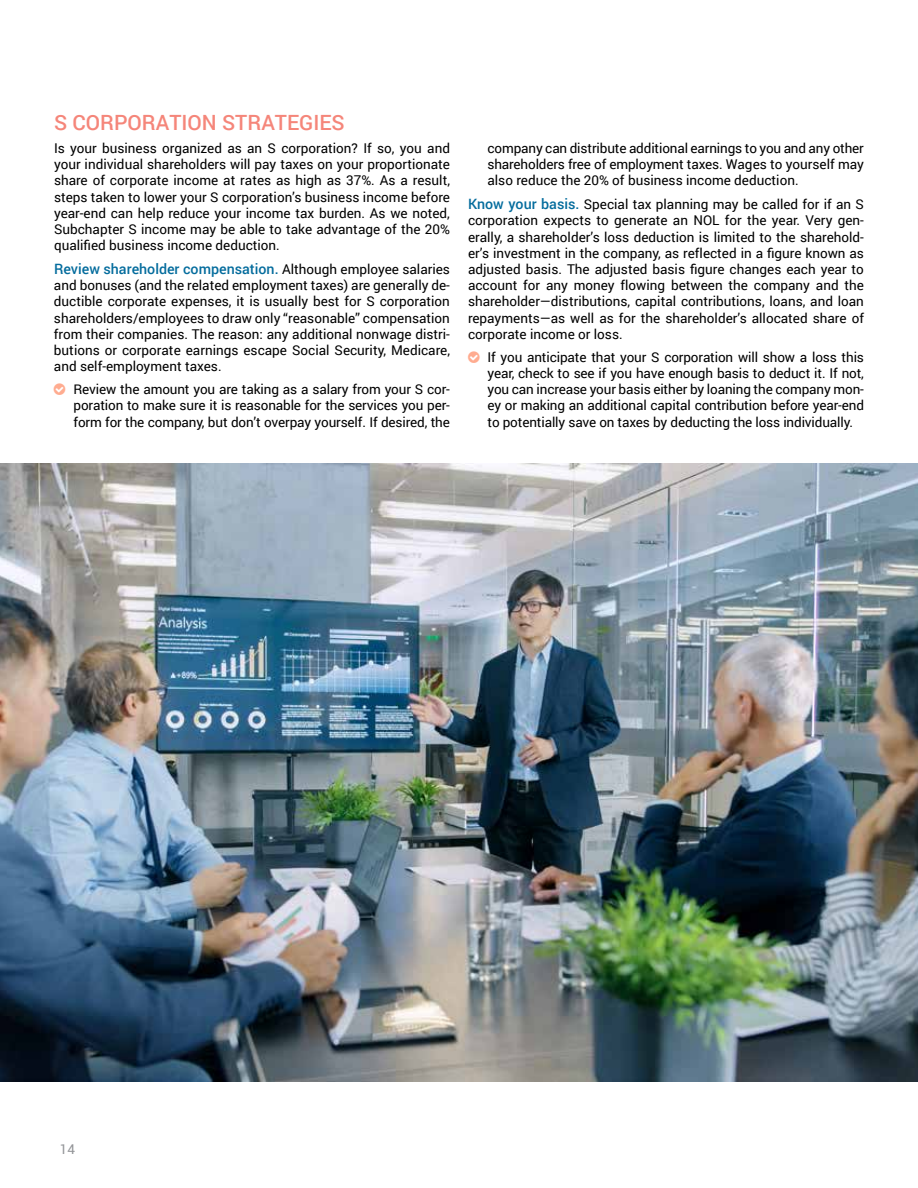
<style>
.page{position:relative;width:918px;height:1188px;background:#fff}
.page>*{position:absolute;margin:0;border:0;box-sizing:border-box;transform-origin:0 0}
.t1{font:500 21px "Roboto";color:#f5867a}
.t2{font:500 14.25px "Roboto";color:#046c9d}
.t3{font:13.5px/16.2px "Roboto";color:#000;text-align:justify}
.t4{font:13.5px "Roboto";color:#939598}
.s1{font-weight:400;font-size:13.5px;color:#000}
.s2{font-weight:500;font-size:14.25px;color:#046c9d}
</style>
<div class="page">
<img style="left:0;top:464px;width:918px;height:617px">
<h1 class="t1" style="left:54px;top:108px;width:292px">S CORPORATION STRATEGIES</h1>
<p class="t3" style="left:54px;top:140px;width:398px">Is your business organized as an S corporation? If so, you and your individual shareholders will pay taxes on your proportionate share of corporate income at rates as high as 37%. As a result, steps taken to lower your S corporation’s business income before year-end can help reduce your income tax burden. As we noted, Subchapter S income may be able to take advantage of the 20% qualified business income deduction.</p>
<p class="t2" style="left:54px;top:259px;width:398px">Review shareholder compensation. <span class="s1">Although employee salaries</span></p>
<p class="t3" style="left:54px;top:277px;width:398px">and bonuses (and the related employment taxes) are generally de&shy;ductible corporate expenses, it is usually best for S corporation shareholders/employees to draw only “reasonable” compensation from their companies. The reason: any additional nonwage distri&shy;butions or corporate earnings escape Social Security, Medicare, and self-employment taxes.</p>
<p class="t3" style="left:73px;top:381px;width:378px">Review the amount you are taking as a salary from your S cor&shy;poration to make sure it is reasonable for the services you per&shy;form for the company, but don’t overpay yourself. If desired, the</p>
<p class="t3" style="left:487px;top:140px;width:378px">company can distribute additional earnings to you and any other shareholders free of employment taxes. Wages to yourself may also reduce the 20% of business income deduction.</p>
<p class="t3" style="left:468px;top:196px;width:398px"><span class="s2">Know your basis.</span> Special tax planning may be called for if an S corporation expects to generate an NOL for the year. Very gen&shy;erally, a shareholder’s loss deduction is limited to the sharehold&shy;er’s investment in the company, as reflected in a figure known as adjusted basis. The adjusted basis figure changes each year to account for any money flowing between the company and the shareholder—distributions, capital contributions, loans, and loan repayments—as well as for the shareholder’s allocated share of corporate income or loss.</p>
<p class="t3" style="left:487px;top:348px;width:378px">If you anticipate that your S corporation will show a loss this year, check to see if you have enough basis to deduct it. If not, you can increase your basis either by loaning the company mon&shy;ey or making an additional capital contribution before year-end to potentially save on taxes by deducting the loss individually.</p>
<p class="t4" style="left:60px;top:1140px;width:17px">14</p>
</div>
